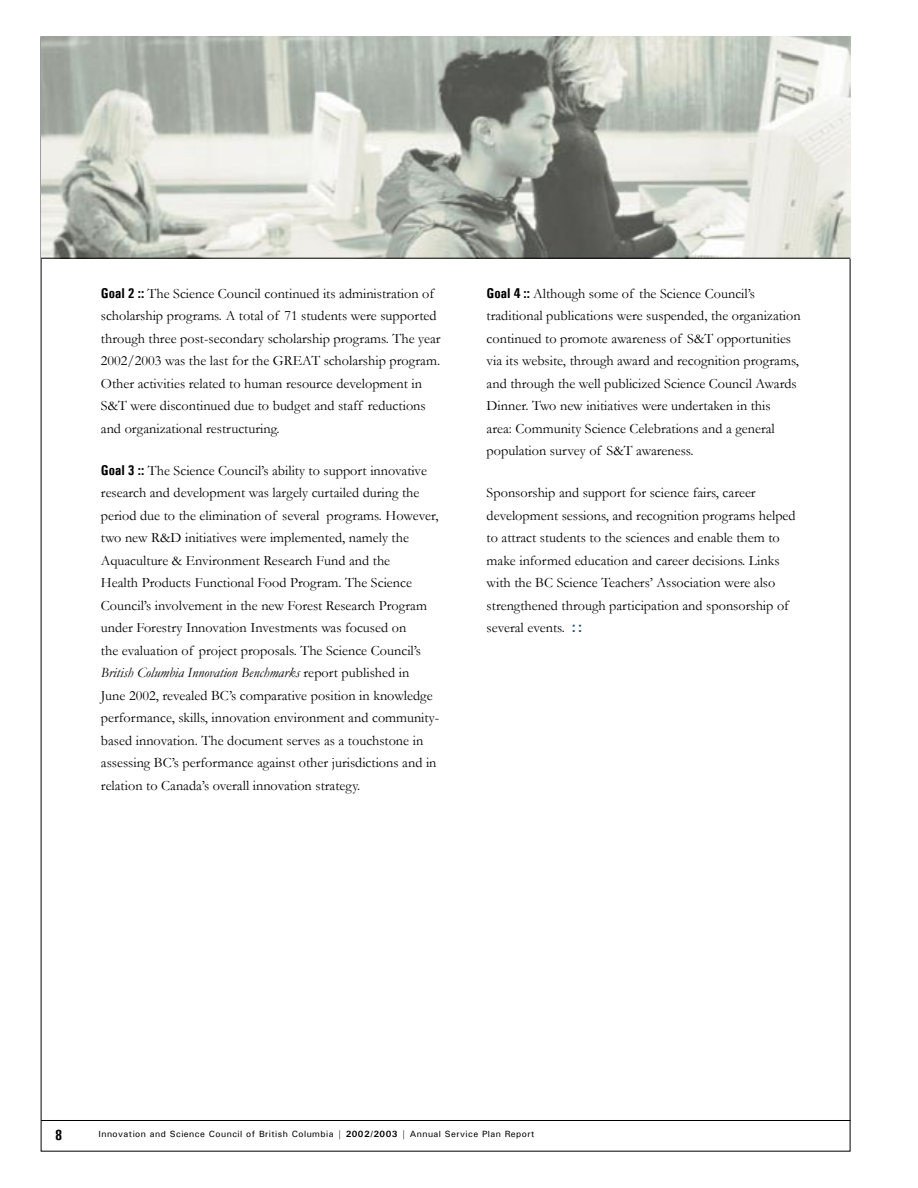
<style>
.page{position:relative;width:918px;height:1188px;background:#fff}
.page>*{position:absolute;margin:0;border:0;box-sizing:border-box;transform-origin:0 0}
.t1{font:700 condensed 15px "Univers";color:#000}
.t2{font:14.25px/22.5px "Garamond";color:#000}
.t3{font:500 9px "Univers";letter-spacing:.05em;color:#000}
.s1{font-family:"Univers";font-weight:700;font-stretch:condensed}
.s2{font-style:italic}
.s3{font-family:"Univers";font-weight:700;font-stretch:condensed;font-size:15px;color:#214f75}
.s4{font-weight:700}
</style>
<div class="page">
<img style="left:41px;top:37px;width:810px;height:221px">
<hr style="left:41px;top:1120px;width:809px;height:1px;background:#000">
<hr style="left:41px;top:258px;width:809px;height:1px;background:#000">
<p class="t2" style="left:101px;top:282px;width:341px"><span class="s1">Goal 2 ::</span> The Science Council continued its administration of scholarship programs. A total of 71 students were supported through three post-secondary scholarship programs. The year 2002/2003 was the last for the GREAT scholarship program.<br>Other activities related to human resource development in S&amp;T were discontinued due to budget and staff reductions and organizational restructuring.</p>
<p class="t2" style="left:101px;top:459px;width:340px"><span class="s1">Goal 3 ::</span> The Science Council’s ability to support innovative research and development was largely curtailed during the period due to the elimination of several programs. However, two new R&amp;D initiatives were implemented, namely the Aquaculture &amp; Environment Research Fund and the<br>Health Products Functional Food Program. The Science Council’s involvement in the new Forest Research Program under Forestry Innovation Investments was focused on<br>the evaluation of project proposals. The Science Council’s <span class="s2">British Columbia Innovation Benchmarks</span> report published in<br>June 2002, revealed BC’s comparative position in knowledge performance, skills, innovation environment and community&shy;based innovation. The document serves as a touchstone in assessing BC’s performance against other jurisdictions and in relation to Canada’s overall innovation strategy.</p>
<p class="t2" style="left:487px;top:282px;width:316px"><span class="s1">Goal 4 ::</span> Although some of the Science Council’s traditional publications were suspended, the organization continued to promote awareness of S&amp;T opportunities via its website, through award and recognition programs, and through the well publicized Science Council Awards Dinner. Two new initiatives were undertaken in this<br>area: Community Science Celebrations and a general population survey of S&amp;T awareness.</p>
<p class="t2" style="left:487px;top:481px;width:311px">Sponsorship and support for science fairs, career development sessions, and recognition programs helped to attract students to the sciences and enable them to make informed education and career decisions. Links with the BC Science Teachers’ Association were also strengthened through participation and sponsorship of several events. <span class="s3">: :</span></p>
<p class="t1" style="left:55px;top:1125px;width:9px">8</p>
<p class="t3" style="left:99px;top:1128px;width:437px">Innovation and Science Council of British Columbia | <span class="s4">2002/2003</span> | Annual Service Plan Report</p>
</div>
